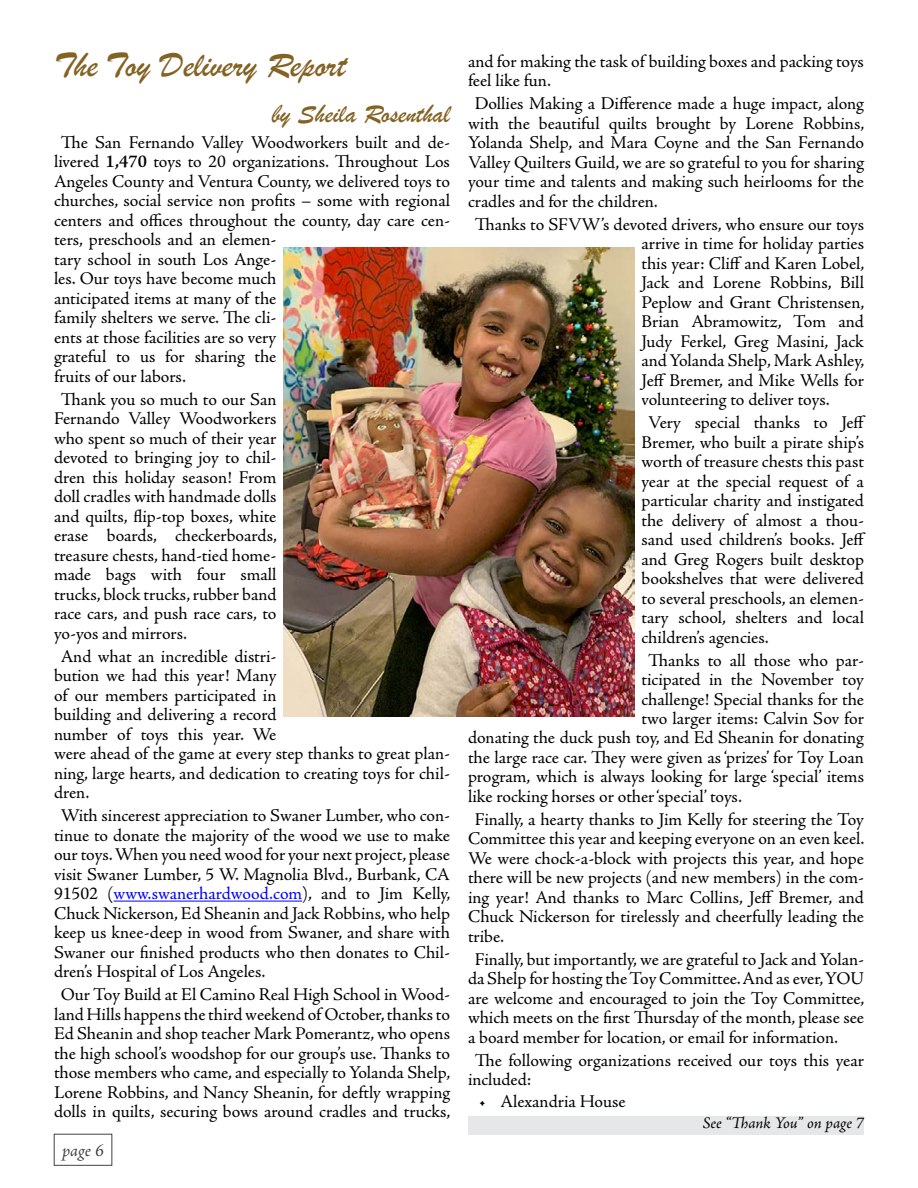
<style>
.page{position:relative;width:918px;height:1188px;background:#fff}
.page>*{position:absolute;margin:0;border:0;box-sizing:border-box;transform-origin:0 0}
.t1{font:36px "Brush Script";color:#836223}
.t2{font:27px "Brush Script";color:#836223}
.t3{font:18px/19.5px "Adobe Jenson Pro";letter-spacing:-.005em;color:#000;text-align:justify}
.t4{font:italic 18px "Adobe Jenson Pro";color:#000}
.t5{font:italic 16.5px "Adobe Jenson Pro";letter-spacing:-.005em;color:#000}
.s1{font-weight:600}
.s2{color:#00f}
</style>
<div class="page">
<hr style="left:114px;top:901px;width:188px;height:1px;background:#00f">
<img style="left:283px;top:247px;width:352px;height:469px">
<div style="left:468px;top:1116px;width:396px;height:18px;background:#e6e7e8"></div>
<h1 class="t1" style="left:54px;top:41px;width:293px">The Toy Delivery Report</h1>
<h2 class="t2" style="left:272px;top:95px;width:180px">by Sheila Rosenthal</h2>
<p class="t3" style="left:54px;top:133px;width:398px;text-align:left;text-indent:7px">The San Fernando Valley Woodworkers built and de&shy;livered <span class="s1">1,470</span> toys to 20 organizations. Throughout Los Angeles County and Ventura County, we delivered toys to churches, social service non profits – some with regional centers and offices throughout the county, day care cen&shy;ters, preschools and an elemen-<br>tary school in south Los Ange-<br>les. Our toys have become much<br>anticipated items at many of the<br>family shelters we serve. The cli-<br>ents at those facilities are so very<br>grateful to us for sharing the<br>fruits of our labors.</p>
<p class="t3" style="left:54px;top:390px;width:225px;text-indent:7px">Thank you so much to our San Fernando Valley Woodworkers who spent so much of their year devoted to bringing joy to chil&shy;dren this holiday season! From doll cradles with handmade dolls and quilts, flip-top boxes, white erase boards, checkerboards, treasure chests, hand-tied home&shy;made bags with four small trucks, block trucks, rubber band race cars, and push race cars, to yo-yos and mirrors.</p>
<p class="t3" style="left:54px;top:647px;width:398px;text-align:left;text-indent:7px">And what an incredible distri-<br>bution we had this year! Many<br>of our members participated in<br>building and delivering a record<br>number of toys this year. We<br>were ahead of the game at every step thanks to great plan&shy;ning, large hearts, and dedication to creating toys for chil&shy;dren.</p>
<p class="t3" style="left:54px;top:806px;width:398px;text-indent:7px">With sincerest appreciation to Swaner Lumber, who con&shy;tinue to donate the majority of the wood we use to make our toys. When you need wood for your next project, please visit Swaner Lumber, 5 W. Magnolia Blvd., Burbank, CA 91502 (<span class="s2">www.swanerhardwood.com</span>), and to Jim Kelly, Chuck Nickerson, Ed Sheanin and Jack Robbins, who help keep us knee-deep in wood from Swaner, and share with Swaner our finished products who then donates to Chil&shy;dren’s Hospital of Los Angeles.</p>
<p class="t3" style="left:54px;top:985px;width:398px;text-align:center">Our Toy Build at El Camino Real High School in Wood&shy;land Hills happens the third weekend of October, thanks to Ed Sheanin and shop teacher Mark Pomerantz, who opens the high school’s woodshop for our group’s use. Thanks to those members who came, and especially to Yolanda Shelp, Lorene Robbins, and Nancy Sheanin, for deftly wrapping dolls in quilts, securing bows around cradles and trucks,</p>
<p class="t4" style="left:62px;top:1140px;width:43px">page 6</p>
<p class="t3" style="left:468px;top:52px;width:398px">and for making the task of building boxes and packing toys feel like fun.</p>
<p class="t3" style="left:468px;top:94px;width:398px;text-indent:7px">Dollies Making a Difference made a huge impact, along with the beautiful quilts brought by Lorene Robbins, Yolanda Shelp, and Mara Coyne and the San Fernando Valley Quilters Guild, we are so grateful to you for sharing your time and talents and making such heirlooms for the cradles and for the children.</p>
<p class="t3" style="left:642px;top:215px;width:225px;text-indent:-167px">Thanks to SFVW’s devoted drivers, who ensure our toys arrive in time for holiday parties this year: Cliff and Karen Lobel, Jack and Lorene Robbins, Bill Peplow and Grant Christensen, Brian Abramowitz, Tom and Judy Ferkel, Greg Masini, Jack and Yolanda Shelp, Mark Ashley, Jeff Bremer, and Mike Wells for volunteering to deliver toys.</p>
<p class="t3" style="left:642px;top:413px;width:226px;text-indent:7px">Very special thanks to Jeff Bremer, who built a pirate ship’s worth of treasure chests this past year at the special request of a particular charity and instigated the delivery of almost a thou&shy;sand used children’s books. Jeff and Greg Rogers built desktop bookshelves that were delivered to several preschools, an elemen&shy;tary school, shelters and local children’s agencies.</p>
<p class="t3" style="left:648px;top:650px;width:217px">Thanks to all those who par-</p>
<p class="t3" style="left:642px;top:670px;width:224px">ticipated in the November toy</p>
<p class="t3" style="left:642px;top:689px;width:224px">challenge! Special thanks for the</p>
<p class="t3" style="left:642px;top:709px;width:224px">two larger items: Calvin Sov for</p>
<p class="t3" style="left:468px;top:728px;width:398px">donating the duck push toy, and Ed Sheanin for donating</p>
<p class="t3" style="left:468px;top:748px;width:397px">the large race car. They were given as ‘prizes’ for Toy Loan</p>
<p class="t3" style="left:468px;top:767px;width:398px">program, which is always looking for large ‘special’ items</p>
<p class="t3" style="left:468px;top:787px;width:276px">like rocking horses or other ‘special’ toys.</p>
<p class="t3" style="left:468px;top:810px;width:398px;text-indent:7px">Finally, a hearty thanks to Jim Kelly for steering the Toy Committee this year and keeping everyone on an even keel.<br>We were chock-a-block with projects this year, and hope there will be new projects (and new members) in the com&shy;ing year! And thanks to Marc Collins, Jeff Bremer, and Chuck Nickerson for tirelessly and cheerfully leading the tribe.</p>
<p class="t3" style="left:468px;top:950px;width:398px;text-indent:7px">Finally, but importantly, we are grateful to Jack and Yolan&shy;da Shelp for hosting the Toy Committee. And as ever, YOU are welcome and encouraged to join the Toy Committee, which meets on the first Thursday of the month, please see a board member for location, or email for information.</p>
<p class="t3" style="left:468px;top:1051px;width:397px;text-indent:7px">The following organizations received our toys this year included:</p>
<p class="t3" style="left:479px;top:1092px;width:148px">• Alexandria House</p>
<p class="t5" style="left:703px;top:1113px;width:163px">See “Thank You” on page 7</p>
</div>
